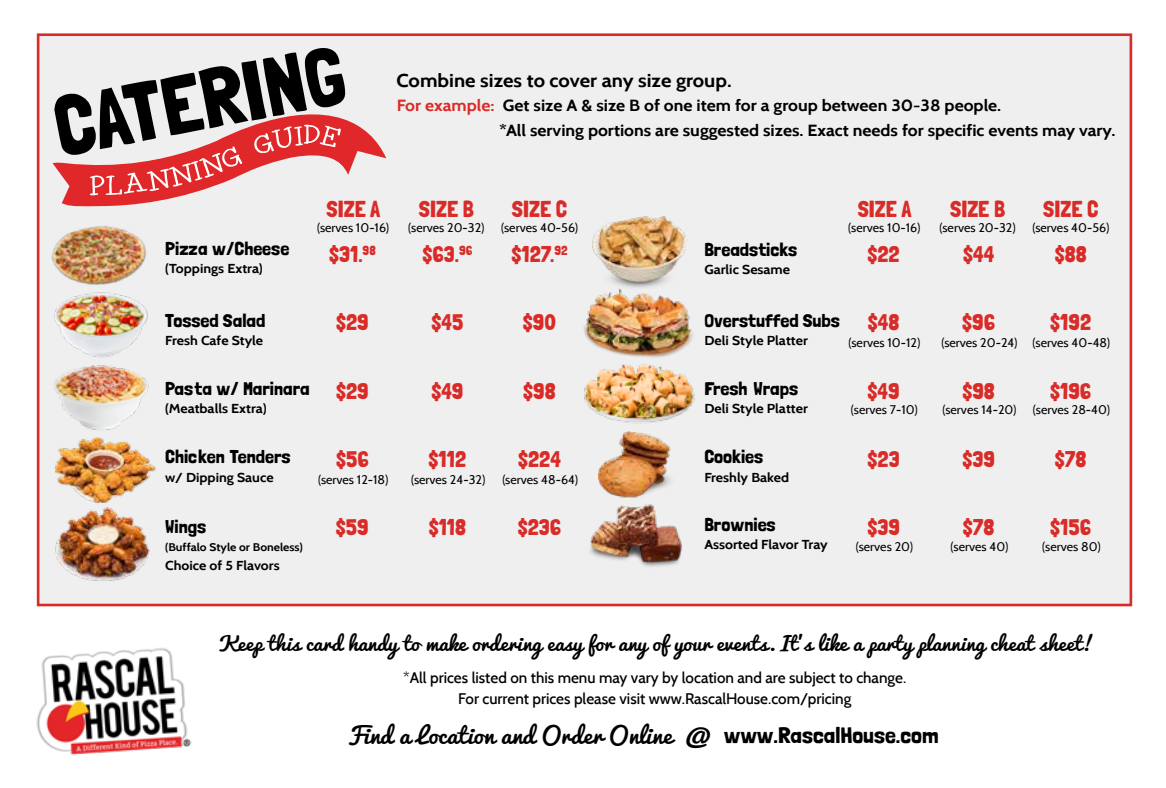
<style>
.page{position:relative;width:1166px;height:788px;background:#fff}
.page>*{position:absolute;margin:0;border:0;box-sizing:border-box;transform-origin:0 0}
.t1{font:82.77px "Londrina Solid";color:#000}
.t2{font:23.1px "Londrina Solid";color:#d92b27}
.t3{font:22.57px "Londrina Solid";color:#d92b27}
.t4{font:21.88px "Pacifico";color:#000;scale:1.09 1}
.t5{font:19.07px "Pacifico";color:#000;scale:1.09 1}
.t6{font:700 18.55px "Cabin";color:#000;scale:1.09 1}
.t7{font:18.38px "Londrina Solid";color:#000;scale:1.09 1}
.t8{font:700 16.1px/24.2px "Cabin";color:#000;scale:1.09 1}
.t9{font:500 15.22px/21px "Cabin";color:#000;text-align:center}
.t10{font:700 12.95px "Cabin";color:#000;scale:1.09 1}
.t11{font:12.42px "Cabin";color:#000}
.t12{font:700 11.03px "Cabin";color:#000;scale:1.09 1}
.s1{color:#d92b27}
.s2{font-family:"Londrina Solid";font-size:22.22px}
</style>
<div class="page">
<div style="left:37px;top:33px;width:1095px;height:573px;background:#efefef;border:3px solid #d92b27"></div>
<img style="left:38px;top:207px;width:109px;height:95px">
<img style="left:55px;top:438px;width:101px;height:65px">
<img style="left:583px;top:290px;width:110px;height:58px">
<img style="left:592px;top:216px;width:94px;height:74px">
<img style="left:590px;top:504px;width:92px;height:63px">
<img style="left:598px;top:432px;width:73px;height:66px">
<svg style="left:53px;top:114px;width:333px;height:92px"></svg>
<img style="left:54px;top:289px;width:94px;height:69px">
<img style="left:54px;top:365px;width:95px;height:66px">
<img style="left:55px;top:507px;width:95px;height:74px">
<img style="left:584px;top:348px;width:111px;height:84px">
<img style="left:36px;top:648px;width:156px;height:108px">
<h1 class="t1" style="left:46px;top:81px;width:295px;rotate:-11deg">CATERING</h1>
<h3 class="t6" style="left:396px;top:69px;width:309px">Combine sizes to cover any size group.</h3>
<p class="t8" style="left:499px;top:94px;width:567px;text-indent:-102px"><span class="s1">For example:</span> Get size A &amp; size B of one item for a group between 30-38 people.<br>*All serving portions are suggested sizes. Exact needs for specific events may vary.</p>
<h2 class="t2" style="left:326px;top:195px;width:55px">SIZE A</h2>
<h2 class="t2" style="left:419px;top:195px;width:57px">SIZE B</h2>
<h2 class="t2" style="left:512px;top:195px;width:57px">SIZE C</h2>
<p class="t11" style="left:317px;top:220px;width:74px">(serves 10-16)</p>
<p class="t11" style="left:408px;top:220px;width:78px">(serves 20-32)</p>
<p class="t11" style="left:501px;top:220px;width:78px">(serves 40-56)</p>
<h2 class="t2" style="left:857px;top:195px;width:55px">SIZE A</h2>
<h2 class="t2" style="left:950px;top:195px;width:57px">SIZE B</h2>
<h2 class="t2" style="left:1043px;top:195px;width:57px">SIZE C</h2>
<p class="t11" style="left:848px;top:220px;width:74px">(serves 10-16)</p>
<p class="t11" style="left:939px;top:220px;width:78px">(serves 20-32)</p>
<p class="t11" style="left:1032px;top:220px;width:78px">(serves 40-56)</p>
<h3 class="t7" style="left:165px;top:237px;width:115px">Pizza w/Cheese</h3>
<p class="t10" style="left:165px;top:260px;width:91px">(Toppings Extra)</p>
<p class="t10" style="left:704px;top:262px;width:80px">Garlic Sesame</p>
<h3 class="t7" style="left:704px;top:239px;width:87px">Breadsticks</h3>
<h3 class="t3" style="left:329px;top:241px;width:48px">$31.<sup>98</sup></h3>
<h3 class="t3" style="left:422px;top:241px;width:51px">$63.<sup>96</sup></h3>
<h3 class="t3" style="left:511px;top:241px;width:58px">$127.<sup>92</sup></h3>
<h3 class="t3" style="left:867px;top:241px;width:34px">$22</h3>
<h3 class="t3" style="left:963px;top:241px;width:33px">$44</h3>
<h3 class="t3" style="left:1054px;top:241px;width:34px">$88</h3>
<h3 class="t7" style="left:165px;top:309px;width:93px">Tossed Salad</h3>
<p class="t10" style="left:165px;top:333px;width:91px">Fresh Cafe Style</p>
<p class="t10" style="left:704px;top:333px;width:96px">Deli Style Platter</p>
<h3 class="t3" style="left:336px;top:309px;width:34px">$29</h3>
<h3 class="t3" style="left:431px;top:309px;width:33px">$45</h3>
<h3 class="t3" style="left:523px;top:309px;width:35px">$90</h3>
<h3 class="t7" style="left:704px;top:310px;width:126px">Overstuffed Subs</h3>
<h3 class="t3" style="left:867px;top:309px;width:33px">$48</h3>
<h3 class="t3" style="left:962px;top:309px;width:34px">$96</h3>
<h3 class="t3" style="left:1050px;top:309px;width:42px">$192</h3>
<p class="t11" style="left:848px;top:334px;width:73px">(serves 10-12)</p>
<p class="t11" style="left:941px;top:334px;width:170px">(serves 20-24) (serves 40-48)</p>
<h3 class="t7" style="left:165px;top:377px;width:134px">Pasta w/ Marinara</h3>
<p class="t10" style="left:165px;top:401px;width:94px">(Meatballs Extra)</p>
<h3 class="t3" style="left:336px;top:377px;width:34px">$29</h3>
<h3 class="t3" style="left:431px;top:377px;width:34px">$49</h3>
<h3 class="t3" style="left:523px;top:377px;width:34px">$98</h3>
<h3 class="t7" style="left:704px;top:377px;width:88px">Fresh Wraps</h3>
<p class="t10" style="left:704px;top:401px;width:96px">Deli Style Platter</p>
<h3 class="t3" style="left:867px;top:377px;width:34px">$49</h3>
<h3 class="t3" style="left:962px;top:377px;width:34px">$98</h3>
<h3 class="t3" style="left:1050px;top:377px;width:43px">$196</h3>
<p class="t11" style="left:851px;top:402px;width:68px">(serves 7-10)</p>
<p class="t11" style="left:942px;top:402px;width:75px">(serves 14-20)</p>
<p class="t11" style="left:1032px;top:402px;width:79px">(serves 28-40)</p>
<h3 class="t3" style="left:336px;top:445px;width:34px">$56</h3>
<h3 class="t3" style="left:428px;top:445px;width:39px">$112</h3>
<h3 class="t3" style="left:518px;top:445px;width:44px">$224</h3>
<h3 class="t7" style="left:704px;top:446px;width:56px">Cookies</h3>
<h3 class="t7" style="left:165px;top:446px;width:117px">Chicken Tenders</h3>
<p class="t10" style="left:165px;top:469px;width:101px">w/ Dipping Sauce</p>
<p class="t10" style="left:704px;top:469px;width:79px">Freshly Baked</p>
<p class="t11" style="left:411px;top:472px;width:76px">(serves 24-32)</p>
<p class="t11" style="left:502px;top:472px;width:77px">(serves 48-64)</p>
<p class="t11" style="left:318px;top:472px;width:72px">(serves 12-18)</p>
<h3 class="t3" style="left:867px;top:445px;width:34px">$23</h3>
<h3 class="t3" style="left:962px;top:445px;width:34px">$39</h3>
<h3 class="t3" style="left:1054px;top:445px;width:33px">$78</h3>
<h3 class="t7" style="left:165px;top:515px;width:39px">Wings</h3>
<p class="t12" style="left:165px;top:540px;width:128px">(Buffalo Style or Boneless)</p>
<p class="t10" style="left:165px;top:557px;width:106px">Choice of 5 Flavors</p>
<h3 class="t3" style="left:336px;top:514px;width:34px">$59</h3>
<h3 class="t3" style="left:429px;top:514px;width:39px">$118</h3>
<h3 class="t3" style="left:517px;top:514px;width:45px">$236</h3>
<h3 class="t7" style="left:704px;top:513px;width:67px">Brownies</h3>
<p class="t10" style="left:704px;top:537px;width:115px">Assorted Flavor Tray</p>
<h3 class="t3" style="left:867px;top:514px;width:34px">$39</h3>
<p class="t11" style="left:855px;top:539px;width:59px">(serves 20)</p>
<h3 class="t3" style="left:962px;top:514px;width:33px">$78</h3>
<p class="t11" style="left:950px;top:539px;width:59px">(serves 40)</p>
<h3 class="t3" style="left:1050px;top:514px;width:42px">$156</h3>
<p class="t11" style="left:1042px;top:539px;width:60px">(serves 80)</p>
<h3 class="t5" style="left:218px;top:633px;width:805px">Keep this card handy to make ordering easy for any of your events. It’s like a party planning cheat sheet!</h3>
<p class="t9" style="left:403px;top:667px;width:505px">*All prices listed on this menu may vary by location and are subject to change.<br>For current prices please visit www.RascalHouse.com/pricing</p>
<h3 class="t4" style="left:347px;top:723px;width:544px">Find a Location and Order Online @ <span class="s2">www.RascalHouse.com</span></h3>
</div>
